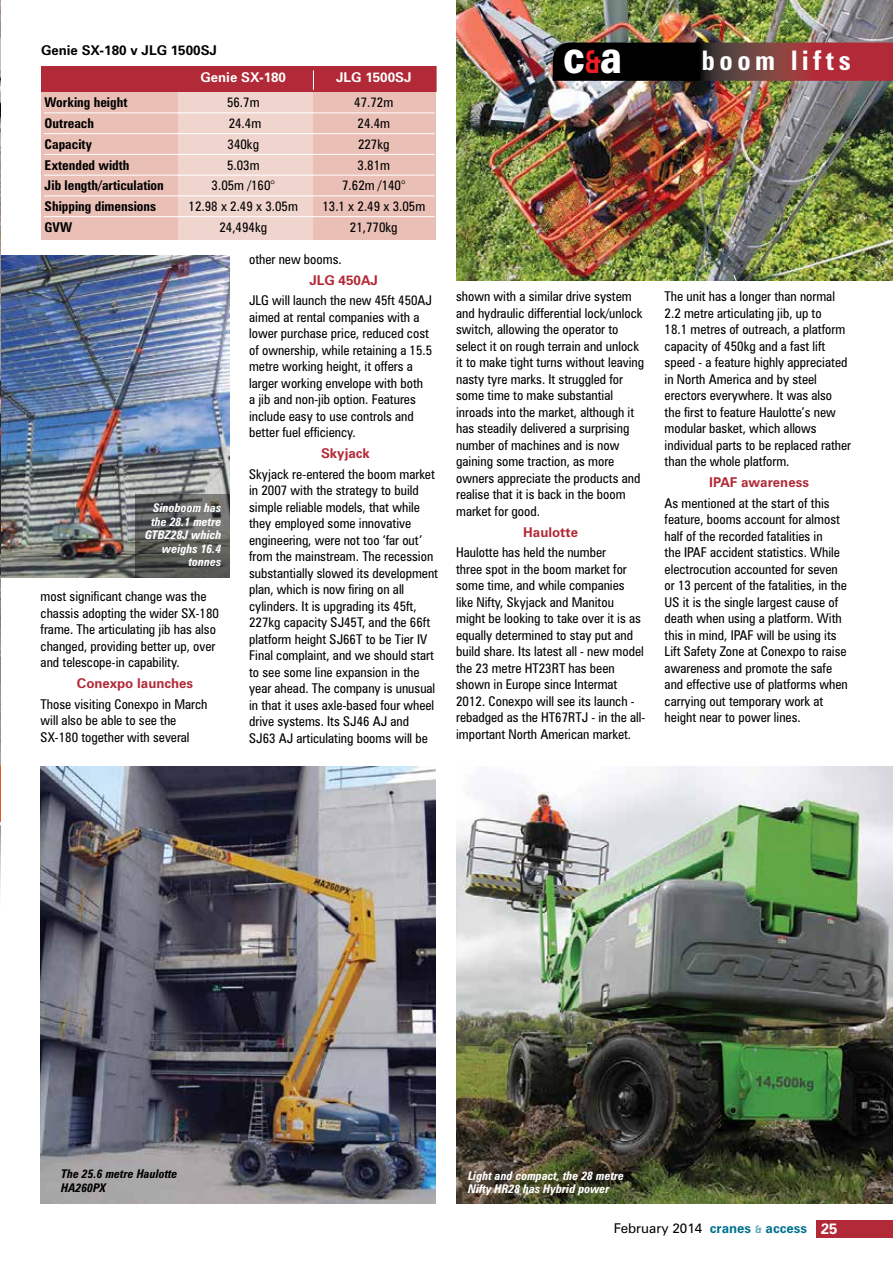
<style>
.page{position:relative;width:893px;height:1263px;background:#fff}
.page>*{position:absolute;margin:0;border:0;box-sizing:border-box;transform-origin:0 0}
.t1{font:900 45.9px "Zurich BT";color:#fff;scale:.79 1}
.t2{font:700 condensed 27px "Zurich BT";color:#fff}
.t3{font:condensed 13.5px/16.5px "Zurich BT";color:#000}
.t4{font:700 condensed 13.5px "Zurich BT";color:#000}
.t5{font:700 13.5px "Zurich BT";color:#b22a37}
.t6{font:13.5px "Zurich BT";color:#000}
.t7{font:700 13.5px "Zurich BT";color:#000}
.t8{font:700 13.5px "Zurich BT";color:#fff}
.t9{font:italic 700 condensed 12px/13.5px "Zurich BT";color:#fff;text-align:right}
.t10{font:italic 700 condensed 12px/13.5px "Zurich BT";color:#000}
.s1{font-weight:700;font-size:31.65px;color:#ed1d24}
.s2{font-weight:700;color:#00728f}
.s3{font-weight:700;font-size:10.5px;color:#66aabc}
.s4{font-weight:700;font-size:15px;color:#fff}
</style>
<div class="page">
<div style="left:41px;top:87px;width:395px;height:152px;background:#f0d5ce"></div>
<div style="left:41px;top:87px;width:137px;height:152px;background:#e9bfb6"></div>
<div style="left:313px;top:87px;width:123px;height:152px;background:#e9bfb6"></div>
<div style="left:41px;top:66px;width:396px;height:26px;background:#b22a37"></div>
<hr style="left:44px;top:112px;width:391px;height:1px;background:#fff">
<hr style="left:44px;top:133px;width:391px;height:1px;background:#fff">
<hr style="left:44px;top:154px;width:391px;height:1px;background:#fff">
<hr style="left:44px;top:175px;width:391px;height:1px;background:#fff">
<hr style="left:44px;top:196px;width:391px;height:1px;background:#fff">
<hr style="left:44px;top:216px;width:391px;height:1px;background:#fff">
<svg style="left:313px;top:70px;width:1px;height:20px"></svg>
<img style="left:456px;top:0;width:437px;height:281px">
<img style="left:41px;top:767px;width:394px;height:436px">
<img style="left:456px;top:767px;width:437px;height:436px">
<img style="left:1px;top:256px;width:229px;height:322px">
<svg style="left:553px;top:43px;width:340px;height:38px;background:#4f1f21"></svg>
<div style="left:816px;top:1221px;width:77px;height:17px;background:#b22a37"></div>
<img style="left:0;top:0;width:1px;height:892px">
<svg style="left:135px;top:494px;width:95px;height:84px;background:#595b58"></svg>
<p class="t7" style="left:41px;top:42px;width:177px">Genie SX-180 v JLG 1500SJ</p>
<p class="t8" style="left:200px;top:69px;width:87px">Genie SX-180</p>
<p class="t8" style="left:336px;top:69px;width:77px">JLG 1500SJ</p>
<p class="t4" style="left:45px;top:94px;width:84px">Working height</p>
<p class="t3" style="left:227px;top:94px;width:34px">56.7m</p>
<p class="t3" style="left:354px;top:94px;width:40px">47.72m</p>
<p class="t4" style="left:45px;top:115px;width:51px">Outreach</p>
<p class="t3" style="left:229px;top:115px;width:34px">24.4m</p>
<p class="t3" style="left:358px;top:115px;width:34px">24.4m</p>
<p class="t4" style="left:45px;top:136px;width:49px">Capacity</p>
<p class="t3" style="left:228px;top:136px;width:33px">340kg</p>
<p class="t3" style="left:358px;top:136px;width:33px">227kg</p>
<p class="t4" style="left:45px;top:157px;width:86px">Extended width</p>
<p class="t3" style="left:227px;top:156px;width:34px">5.03m</p>
<p class="t3" style="left:358px;top:156px;width:34px">3.81m</p>
<p class="t4" style="left:45px;top:177px;width:121px">Jib length/articulation</p>
<p class="t3" style="left:212px;top:177px;width:65px">3.05m /160°</p>
<p class="t3" style="left:342px;top:177px;width:65px">7.62m /140°</p>
<p class="t4" style="left:45px;top:198px;width:113px">Shipping dimensions</p>
<p class="t3" style="left:189px;top:198px;width:111px">12.98 x 2.49 x 3.05m</p>
<p class="t3" style="left:322px;top:198px;width:104px">13.1 x 2.49 x 3.05m</p>
<p class="t4" style="left:45px;top:219px;width:29px">GVW</p>
<p class="t3" style="left:219px;top:219px;width:49px">24,494kg</p>
<p class="t3" style="left:350px;top:219px;width:49px">21,770kg</p>
<p class="t9" style="left:145px;top:501px;width:78px">Sinoboom has the 28.1 metre<br>GTBZ28J which weighs 16.4 tonnes</p>
<p class="t3" style="left:41px;top:588px;width:180px">most significant change was the chassis adopting the wider SX-180 frame. The articulating jib has also changed, providing better up, over and telescope-in capability.</p>
<p class="t5" style="left:77px;top:675px;width:118px">Conexpo launches</p>
<p class="t3" style="left:41px;top:696px;width:168px">Those visiting Conexpo in March will also be able to see the<br>SX-180 together with several</p>
<p class="t3" style="left:249px;top:251px;width:94px">other new booms.</p>
<p class="t5" style="left:309px;top:272px;width:70px">JLG 450AJ</p>
<p class="t3" style="left:249px;top:292px;width:185px">JLG will launch the new 45ft 450AJ aimed at rental companies with a lower purchase price, reduced cost of ownership, while retaining a 15.5 metre working height, it offers a larger working envelope with both a jib and non-jib option. Features include easy to use controls and better fuel efficiency.</p>
<p class="t5" style="left:321px;top:445px;width:50px">Skyjack</p>
<p class="t3" style="left:249px;top:466px;width:190px">Skyjack re-entered the boom market in 2007 with the strategy to build simple reliable models, that while they employed some innovative engineering, were not too ‘far out’ from the mainstream. The recession substantially slowed its development plan, which is now firing on all cylinders. It is upgrading its 45ft, 227kg capacity SJ45T, and the 66ft platform height SJ66T to be Tier IV Final complaint, and we should start to see some line expansion in the year ahead. The company is unusual in that it uses axle-based four wheel drive systems. Its SJ46 AJ and SJ63 AJ articulating booms will be</p>
<h1 class="t1" style="left:563px;top:29px;width:76px">c<span class="s1">&amp;</span>a</h1>
<h2 class="t2" style="left:702px;top:44px;width:150px">boom lifts</h2>
<p class="t3" style="left:456px;top:288px;width:190px">shown with a similar drive system and hydraulic differential lock/unlock switch, allowing the operator to select it on rough terrain and unlock it to make tight turns without leaving nasty tyre marks. It struggled for some time to make substantial inroads into the market, although it has steadily delivered a surprising number of machines and is now gaining some traction, as more owners appreciate the products and realise that it is back in the boom market for good.</p>
<p class="t5" style="left:523px;top:524px;width:56px">Haulotte</p>
<p class="t3" style="left:456px;top:544px;width:191px">Haulotte has held the number<br>three spot in the boom market for some time, and while companies<br>like Nifty, Skyjack and Manitou might be looking to take over it is as equally determined to stay put and build share. Its latest all - new model the 23 metre HT23RT has been shown in Europe since Intermat<br>2012. Conexpo will see its launch - rebadged as the HT67RTJ - in the all&shy;important North American market.</p>
<p class="t3" style="left:665px;top:288px;width:188px">The unit has a longer than normal<br>2.2 metre articulating jib, up to<br>18.1 metres of outreach, a platform capacity of 450kg and a fast lift speed - a feature highly appreciated in North America and by steel erectors everywhere. It was also the first to feature Haulotte’s new modular basket, which allows individual parts to be replaced rather than the whole platform.</p>
<p class="t5" style="left:709px;top:474px;width:101px">IPAF awareness</p>
<p class="t3" style="left:665px;top:495px;width:185px">As mentioned at the start of this feature, booms account for almost half of the recorded fatalities in<br>the IPAF accident statistics. While electrocution accounted for seven or 13 percent of the fatalities, in the US it is the single largest cause of death when using a platform. With this in mind, IPAF will be using its Lift Safety Zone at Conexpo to raise awareness and promote the safe and effective use of platforms when carrying out temporary work at height near to power lines.</p>
<p class="t10" style="left:61px;top:1167px;width:118px">The 25.6 metre Haulotte<br>HA260PX</p>
<p class="t9" style="left:468px;top:1168px;width:158px;text-align:left">Light and compact, the 28 metre<br>Nifty HR28 has Hybrid power</p>
<p class="t6" style="left:614px;top:1220px;width:225px">February 2014 <span class="s2">cranes</span> <span class="s3">&amp;</span> <span class="s2">access</span> <span class="s4">25</span></p>
</div>
